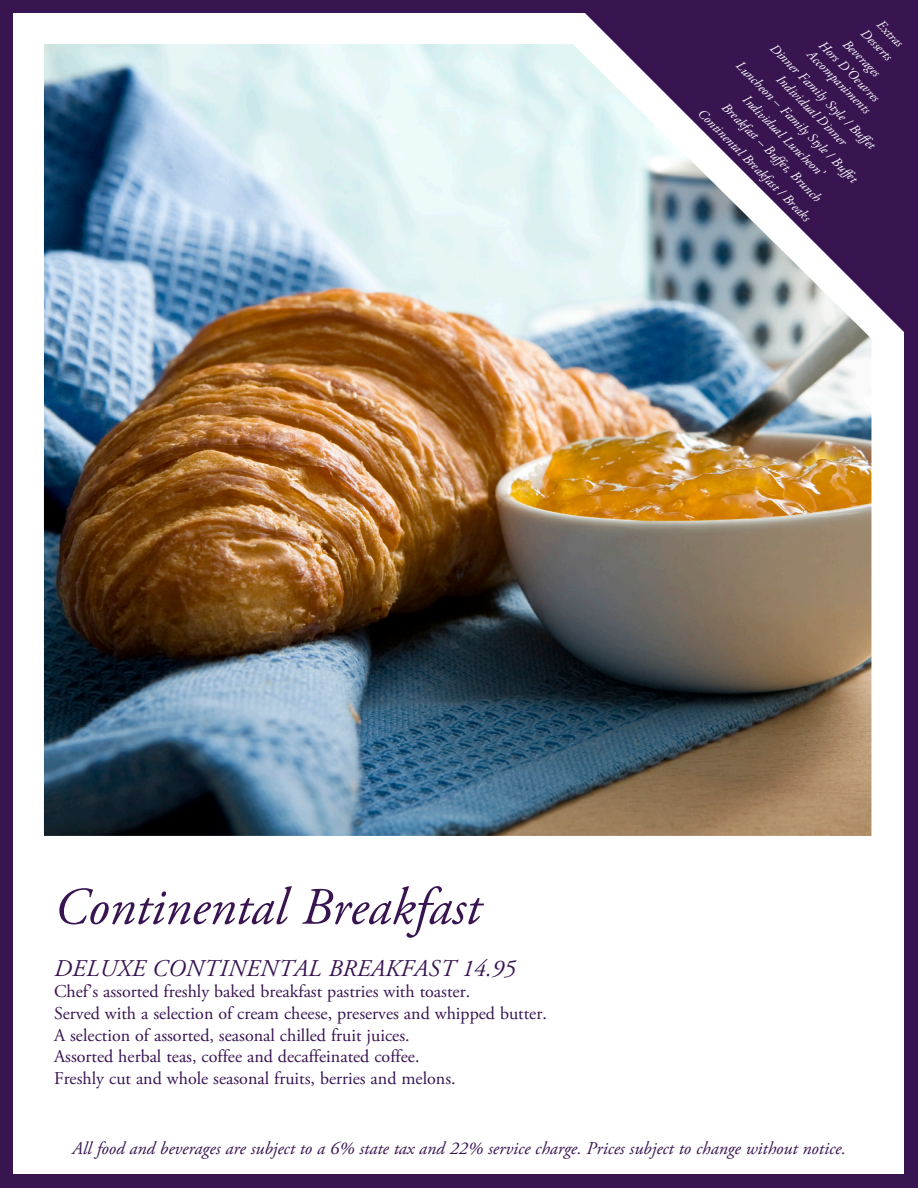
<style>
.page{position:relative;width:918px;height:1188px;background:#381451}
.page>*{position:absolute;margin:0;border:0;box-sizing:border-box;transform-origin:0 0}
._1_Header{font:italic 52.5px "Adobe Garamond Pro";color:#381451}
.all_caps__lg{font:italic 24px "Adobe Garamond Pro";letter-spacing:.015em;color:#381451}
._3_Body{font:18px/21.6px "Adobe Garamond Pro";color:#381451}
._3_Body-2{font:italic 18px "Adobe Garamond Pro";color:#381451}
.t1{font:italic 13.5px "Adobe Garamond Pro";color:#fff}
</style>
<div class="page">
<div style="left:14px;top:14px;width:890px;height:1160px;background:#fff"></div>
<div style="left:581px;top:13px;width:323px;height:319px;background:#381451"></div>
<img style="left:44px;top:44px;width:827px;height:792px">
<p class="t1" style="left:885px;top:17px;width:33px;rotate:45deg">Extras</p>
<p class="t1" style="left:869px;top:25px;width:40px;rotate:45deg">Desserts</p>
<p class="t1" style="left:851px;top:36px;width:48px;rotate:45deg">Beverages</p>
<p class="t1" style="left:827px;top:37px;width:82px;rotate:45deg">Hors D’Oeuvres</p>
<p class="t1" style="left:778px;top:40px;width:145px;rotate:45deg">Dinner Family Style / Buffet</p>
<p class="t1" style="left:815px;top:46px;width:85px;rotate:45deg">Accompaniments</p>
<p class="t1" style="left:744px;top:58px;width:167px;rotate:45deg">Luncheon – Family Style / Buffet</p>
<p class="t1" style="left:785px;top:71px;width:95px;rotate:45deg">Individual Dinner</p>
<p class="t1" style="left:751px;top:92px;width:110px;rotate:45deg">Individual Luncheon’</p>
<p class="t1" style="left:730px;top:99px;width:136px;rotate:45deg">Breakfast – Buffet, Brunch</p>
<p class="t1" style="left:706px;top:105px;width:155px;rotate:45deg">Continental Breakfast / Breaks</p>
<p class="_1_Header" style="left:54px;top:876px;width:428px">Continental Breakfast</p>
<p class="all_caps__lg" style="left:54px;top:954px;width:463px">DELUXE CONTINENTAL BREAKFAST 14.95</p>
<p class="_3_Body" style="left:54px;top:982px;width:494px">Chef’s assorted freshly baked breakfast pastries with toaster.<br>Served with a selection of cream cheese, preserves and whipped butter.<br>A selection of assorted, seasonal chilled fruit juices.<br>Assorted herbal teas, coffee and decaffeinated coffee.<br>Freshly cut and whole seasonal fruits, berries and melons.</p>
<p class="_3_Body-2" style="left:72px;top:1137px;width:775px">All food and beverages are subject to a 6% state tax and 22% service charge. Prices subject to change without notice.</p>
</div>
